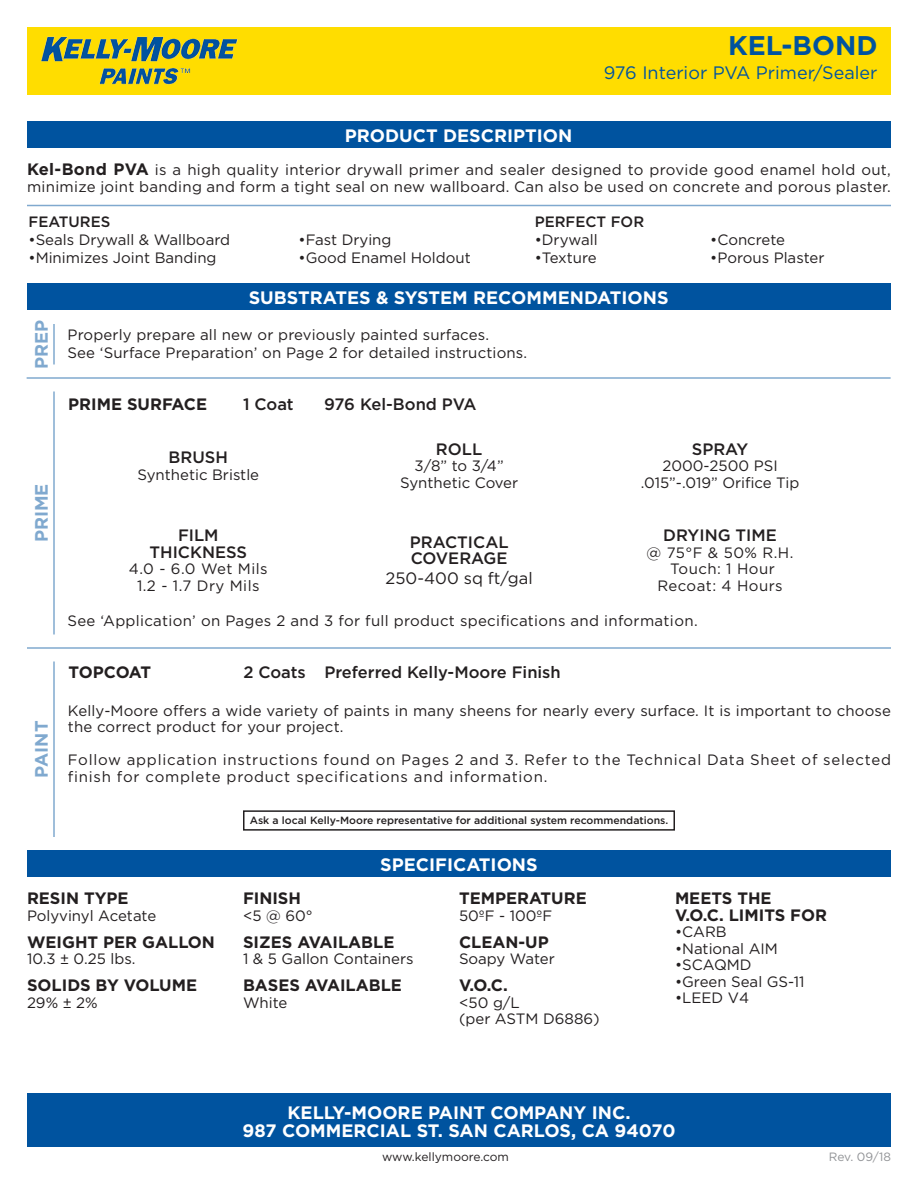
<style>
.page{position:relative;width:918px;height:1188px;background:#fff}
.page>*{position:absolute;margin:0;border:0;box-sizing:border-box;transform-origin:0 0}
.t1{font:700 27px "Gotham";color:#00539f}
.t2{font:700 18px "Gotham";color:#fff}
.t3{font:18px "Gotham";color:#00539f}
.t4{font:700 18px "Gotham";color:#80a9cf}
.t5{font:700 16.5px "Gotham";color:#231f20}
.t6{font:500 16.5px "Gotham";color:#231f20}
.t7{font:16.5px "Gotham";color:#231f20}
.t8{font:700 16.5px "Gotham";letter-spacing:-.025em;color:#231f20}
.Paragraph_Style_1{font:15px/16.5px "Gotham";letter-spacing:.01em;color:#231f20}
.Paragraph_Style_1-2{font:15px/16.5px "Gotham";letter-spacing:.05em;color:#231f20}
.Paragraph_Style_1-3{font:15px "Gotham";letter-spacing:.03em;color:#231f20}
.t9{font:500 15px "Gotham";color:#231f20}
.Paragraph_Style_1-4{font:15px "Gotham";letter-spacing:-.01em;color:#231f20}
.t10{font:12px "Gotham";color:#231f20}
.t11{font:12px "Gotham";letter-spacing:-.005em;color:#919396}
.Paragraph_Style_1-5{font:500 10.5px "Gotham";color:#231f20}
.s1{font-weight:700;font-size:16.5px}
</style>
<div class="page">
<div style="left:27px;top:27px;width:864px;height:67px;background:#fd0"></div>
<div style="left:27px;top:1094px;width:864px;height:54px;background:#00539f"></div>
<img style="left:41px;top:36px;width:197px;height:49px">
<div style="left:27px;top:850px;width:864px;height:28px;background:#00539f"></div>
<div style="left:27px;top:122px;width:864px;height:26px;background:#00539f"></div>
<div style="left:27px;top:284px;width:864px;height:26px;background:#00539f"></div>
<hr style="left:27px;top:377px;width:864px;height:2px;background:#80a9cf">
<hr style="left:27px;top:647px;width:864px;height:2px;background:#80a9cf">
<hr style="left:27px;top:205px;width:864px;height:1px;background:#80a9cf">
<hr style="left:53px;top:324px;width:2px;height:40px;background:#80a9cf">
<hr style="left:53px;top:392px;width:2px;height:242px;background:#80a9cf">
<hr style="left:53px;top:662px;width:2px;height:175px;background:#80a9cf">
<div style="left:243px;top:810px;width:432px;height:21px;border:2px solid #231f20"></div>
<h1 class="t1" style="left:728px;top:28px;width:151px">KEL-BOND</h1>
<p class="t3" style="left:604px;top:62px;width:275px">976 Interior PVA Primer/Sealer</p>
<h2 class="t2" style="left:345px;top:124px;width:229px">PRODUCT DESCRIPTION</h2>
<p class="Paragraph_Style_1" style="left:27px;top:162px;width:865px"><span class="s1">Kel-Bond PVA</span> is a high quality interior drywall primer and sealer designed to provide good enamel hold out, minimize joint banding and form a tight seal on new wallboard. Can also be used on concrete and porous plaster.</p>
<p class="t9" style="left:28px;top:212px;width:83px">FEATURES</p>
<p class="Paragraph_Style_1" style="left:28px;top:232px;width:203px">•Seals Drywall &amp; Wallboard</p>
<p class="Paragraph_Style_1" style="left:28px;top:250px;width:190px">•Minimizes Joint Banding</p>
<p class="t9" style="left:535px;top:212px;width:111px">PERFECT FOR</p>
<p class="Paragraph_Style_1" style="left:535px;top:232px;width:64px">•Drywall</p>
<p class="Paragraph_Style_1-4" style="left:535px;top:250px;width:63px">•Texture</p>
<p class="Paragraph_Style_1" style="left:298px;top:232px;width:95px">•Fast Drying</p>
<p class="Paragraph_Style_1" style="left:298px;top:250px;width:174px">•Good Enamel Holdout</p>
<p class="Paragraph_Style_1" style="left:710px;top:232px;width:76px">•Concrete</p>
<p class="Paragraph_Style_1" style="left:710px;top:250px;width:116px">•Porous Plaster</p>
<p class="t4" style="left:29px;top:369px;width:51px;rotate:-90deg">PREP</p>
<p class="t4" style="left:29px;top:542px;width:60px;rotate:-90deg">PRIME</p>
<p class="t4" style="left:29px;top:778px;width:58px;rotate:-90deg">PAINT</p>
<p class="t2" style="left:249px;top:286px;width:421px">SUBSTRATES &amp; SYSTEM RECOMMENDATIONS</p>
<p class="Paragraph_Style_1" style="left:68px;top:326px;width:423px">Properly prepare all new or previously painted surfaces.</p>
<p class="Paragraph_Style_1" style="left:68px;top:344px;width:461px">See ‘Surface Preparation’ on Page 2 for detailed instructions.</p>
<p class="t5" style="left:68px;top:393px;width:140px">PRIME SURFACE</p>
<p class="t6" style="left:243px;top:393px;width:52px">1 Coat</p>
<p class="t6" style="left:324px;top:393px;width:154px">976 Kel-Bond PVA</p>
<p class="t6" style="left:169px;top:446px;width:61px">BRUSH</p>
<p class="Paragraph_Style_1" style="left:137px;top:466px;width:123px">Synthetic Bristle</p>
<p class="t6" style="left:436px;top:438px;width:48px">ROLL</p>
<p class="Paragraph_Style_1" style="left:415px;top:458px;width:91px">3/8” to 3/4”</p>
<p class="Paragraph_Style_1" style="left:400px;top:474px;width:120px">Synthetic Cover</p>
<p class="t6" style="left:692px;top:438px;width:58px">SPRAY</p>
<p class="Paragraph_Style_1" style="left:662px;top:458px;width:117px">2000-2500 PSI</p>
<p class="Paragraph_Style_1" style="left:641px;top:474px;width:160px">.015”-.019” Orifice Tip</p>
<p class="t6" style="left:663px;top:524px;width:115px">DRYING TIME</p>
<p class="Paragraph_Style_1" style="left:647px;top:544px;width:148px">@ 75°F &amp; 50% R.H.</p>
<p class="Paragraph_Style_1-3" style="left:670px;top:560px;width:106px">Touch: 1 Hour</p>
<p class="Paragraph_Style_1-3" style="left:657px;top:577px;width:127px">Recoat: 4 Hours</p>
<p class="Paragraph_Style_1" style="left:68px;top:612px;width:632px">See ‘Application’ on Pages 2 and 3 for full product specifications and information.</p>
<p class="t6" style="left:178px;top:524px;width:42px">FILM</p>
<p class="t6" style="left:149px;top:541px;width:99px">THICKNESS</p>
<p class="Paragraph_Style_1" style="left:129px;top:560px;width:140px">4.0 - 6.0 Wet Mils</p>
<p class="Paragraph_Style_1" style="left:137px;top:577px;width:124px">1.2 - 1.7 Dry Mils</p>
<p class="t6" style="left:410px;top:531px;width:100px">PRACTICAL</p>
<p class="t6" style="left:411px;top:548px;width:98px">COVERAGE</p>
<p class="t7" style="left:386px;top:569px;width:149px">250-400 sq ft/gal</p>
<p class="t8" style="left:69px;top:661px;width:84px">TOPCOAT</p>
<p class="t6" style="left:243px;top:661px;width:64px">2 Coats</p>
<p class="t6" style="left:324px;top:662px;width:238px">Preferred Kelly-Moore Finish</p>
<p class="Paragraph_Style_1" style="left:68px;top:702px;width:825px">Kelly-Moore offers a wide variety of paints in many sheens for nearly every surface. It is important to choose the correct product for your project.</p>
<p class="Paragraph_Style_1-2" style="left:68px;top:751px;width:825px">Follow application instructions found on Pages 2 and 3. Refer to the Technical Data Sheet of selected finish for complete product specifications and information.</p>
<p class="Paragraph_Style_1-5" style="left:250px;top:814px;width:420px">Ask a local Kelly-Moore representative for additional system recommendations.</p>
<h2 class="t2" style="left:380px;top:853px;width:159px">SPECIFICATIONS</h2>
<p class="t5" style="left:27px;top:887px;width:103px">RESIN TYPE</p>
<p class="Paragraph_Style_1" style="left:27px;top:907px;width:131px">Polyvinyl Acetate</p>
<p class="t5" style="left:27px;top:931px;width:189px">WEIGHT PER GALLON</p>
<p class="Paragraph_Style_1" style="left:27px;top:951px;width:110px">10.3 ± 0.25 lbs.</p>
<p class="t5" style="left:27px;top:974px;width:172px">SOLIDS BY VOLUME</p>
<p class="Paragraph_Style_1" style="left:27px;top:994px;width:72px">29% ± 2%</p>
<p class="t5" style="left:243px;top:887px;width:60px">FINISH</p>
<p class="Paragraph_Style_1" style="left:243px;top:907px;width:71px">&lt;5 @ 60°</p>
<p class="t5" style="left:243px;top:931px;width:153px">SIZES AVAILABLE</p>
<p class="Paragraph_Style_1" style="left:243px;top:951px;width:172px">1 &amp; 5 Gallon Containers</p>
<p class="t5" style="left:243px;top:974px;width:161px">BASES AVAILABLE</p>
<p class="Paragraph_Style_1" style="left:243px;top:994px;width:46px">White</p>
<p class="t5" style="left:459px;top:887px;width:129px">TEMPERATURE</p>
<p class="Paragraph_Style_1" style="left:459px;top:907px;width:95px">50ºF - 100ºF</p>
<p class="t5" style="left:459px;top:931px;width:91px">CLEAN-UP</p>
<p class="Paragraph_Style_1" style="left:459px;top:951px;width:97px">Soapy Water</p>
<p class="t5" style="left:459px;top:974px;width:50px">V.O.C.</p>
<p class="Paragraph_Style_1" style="left:459px;top:994px;width:62px">&lt;50 g/L</p>
<p class="Paragraph_Style_1" style="left:459px;top:1011px;width:142px">(per ASTM D6886)</p>
<p class="t5" style="left:675px;top:887px;width:98px">MEETS THE</p>
<p class="t5" style="left:675px;top:904px;width:154px">V.O.C. LIMITS FOR</p>
<p class="Paragraph_Style_1" style="left:675px;top:924px;width:53px">•CARB</p>
<p class="Paragraph_Style_1" style="left:675px;top:940px;width:104px">•National AIM</p>
<p class="Paragraph_Style_1" style="left:675px;top:957px;width:78px">•SCAQMD</p>
<p class="Paragraph_Style_1" style="left:675px;top:973px;width:131px">•Green Seal GS-11</p>
<p class="Paragraph_Style_1" style="left:675px;top:990px;width:76px">•LEED V4</p>
<p class="t2" style="left:288px;top:1100px;width:344px">KELLY-MOORE PAINT COMPANY INC.</p>
<p class="t2" style="left:242px;top:1118px;width:435px">987 COMMERCIAL ST. SAN CARLOS, CA 94070</p>
<p class="t10" style="left:382px;top:1150px;width:128px">www.kellymoore.com</p>
<p class="t11" style="left:829px;top:1150px;width:64px">Rev. 09/18</p>
</div>
